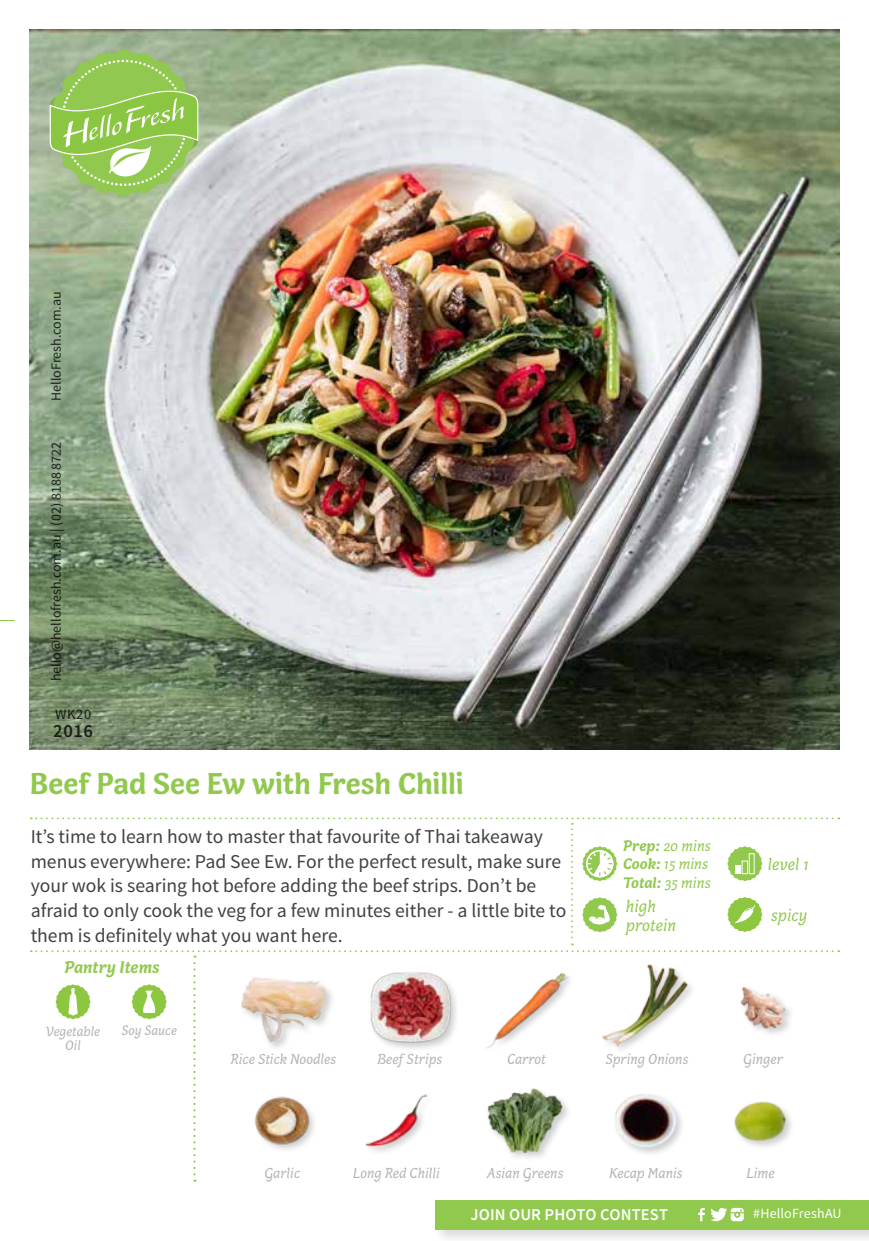
<style>
.page{position:relative;width:869px;height:1241px;background:#fff}
.page>*{position:absolute;margin:0;border:0;box-sizing:border-box;transform-origin:0 0}
.t1{font:700 30.97px "Capucine Basic";letter-spacing:-.005em;color:#91c84e}
.t2{font:19.6px/24.5px "Source Sans Pro";color:#414042}
.t3{font:600 18.55px "Source Sans Pro";color:#000}
.t4{font:italic 17.5px/18.6px "Capucine Basic";color:#91c84e}
.t5{font:italic 700 17.5px "Capucine Basic";color:#91c84e}
.t6{font:600 16.45px "Source Sans Pro";letter-spacing:.005em;color:#fff}
.t7{font:italic 15.75px/18.9px "Capucine Basic";color:#91c84e}
.t8{font:italic 14.88px "Capucine Basic";color:#b1b4b6}
.t9{font:14.53px "Source Sans Pro";color:#000}
.t10{font:14px "Source Sans Pro";color:#000}
.t11{font:italic 14px/14.5px "Capucine Basic";color:#b1b4b6;text-align:center}
.t12{font:14px "Source Sans Pro";letter-spacing:.01em;color:#fff}
.s1{font-weight:700}
</style>
<div class="page">
<img style="left:30px;top:30px;width:808px;height:719px">
<svg style="left:0;top:620px;width:14px;height:1px"></svg>
<svg style="left:50px;top:50px;width:148px;height:146px;background:#a1ca71"></svg>
<div style="left:432px;top:1197px;width:436px;height:43px;background:#000;opacity:.15"></div>
<div style="left:435px;top:1199px;width:433px;height:29px;background:#91c84e"></div>
<svg style="left:698px;top:1207px;width:6px;height:13px"></svg>
<svg style="left:710px;top:1207px;width:33px;height:13px"></svg>
<svg style="left:31px;top:817px;width:808px;height:364px"></svg>
<p class="t10" style="left:47px;top:401px;width:111px;rotate:-90deg">HelloFresh.com.au</p>
<p class="t10" style="left:47px;top:681px;width:241px;rotate:-90deg">hello@hellofresh.com.au | (02) 8188 8722</p>
<p class="t9" style="left:55px;top:705px;width:38px">WK20</p>
<p class="t3" style="left:53px;top:719px;width:41px">2016</p>
<h1 class="t1" style="left:30px;top:759px;width:435px">Beef Pad See Ew with Fresh Chilli</h1>
<p class="t2" style="left:31px;top:824px;width:537px">It’s time to learn how to master that favourite of Thai takeaway menus everywhere: Pad See Ew. For the perfect result, make sure your wok is searing hot before adding the beef strips. Don’t be afraid to only cook the veg for a few minutes either - a little bite to them is definitely what you want here.</p>
<p class="t5" style="left:64px;top:954px;width:97px">Pantry Items</p>
<p class="t11" style="left:46px;top:1024px;width:56px">Vegetable<br>Oil</p>
<p class="t11" style="left:121px;top:1023px;width:57px">Soy Sauce</p>
<p class="t7" style="left:623px;top:836px;width:89px"><span class="s1">Prep:</span> 20 mins<br><span class="s1">Cook:</span> 15 mins<br><span class="s1">Total:</span> 35 mins</p>
<p class="t4" style="left:625px;top:897px;width:52px">high protein</p>
<p class="t4" style="left:767px;top:855px;width:42px">level 1</p>
<p class="t4" style="left:770px;top:906px;width:38px">spicy</p>
<p class="t8" style="left:230px;top:1048px;width:107px">Rice Stick Noodles</p>
<p class="t8" style="left:743px;top:1048px;width:41px">Ginger</p>
<p class="t8" style="left:377px;top:1048px;width:66px">Beef Strips</p>
<p class="t8" style="left:605px;top:1048px;width:84px">Spring Onions</p>
<p class="t8" style="left:506px;top:1048px;width:40px">Carrot</p>
<p class="t8" style="left:264px;top:1162px;width:37px">Garlic</p>
<p class="t8" style="left:352px;top:1162px;width:88px">Long Red Chilli</p>
<p class="t8" style="left:486px;top:1162px;width:78px">Asian Greens</p>
<p class="t8" style="left:608px;top:1162px;width:75px">Kecap Manis</p>
<p class="t8" style="left:746px;top:1162px;width:30px">Lime</p>
<p class="t6" style="left:470px;top:1203px;width:199px">JOIN OUR PHOTO CONTEST</p>
<p class="t12" style="left:753px;top:1204px;width:90px">#HelloFreshAU</p>
</div>
